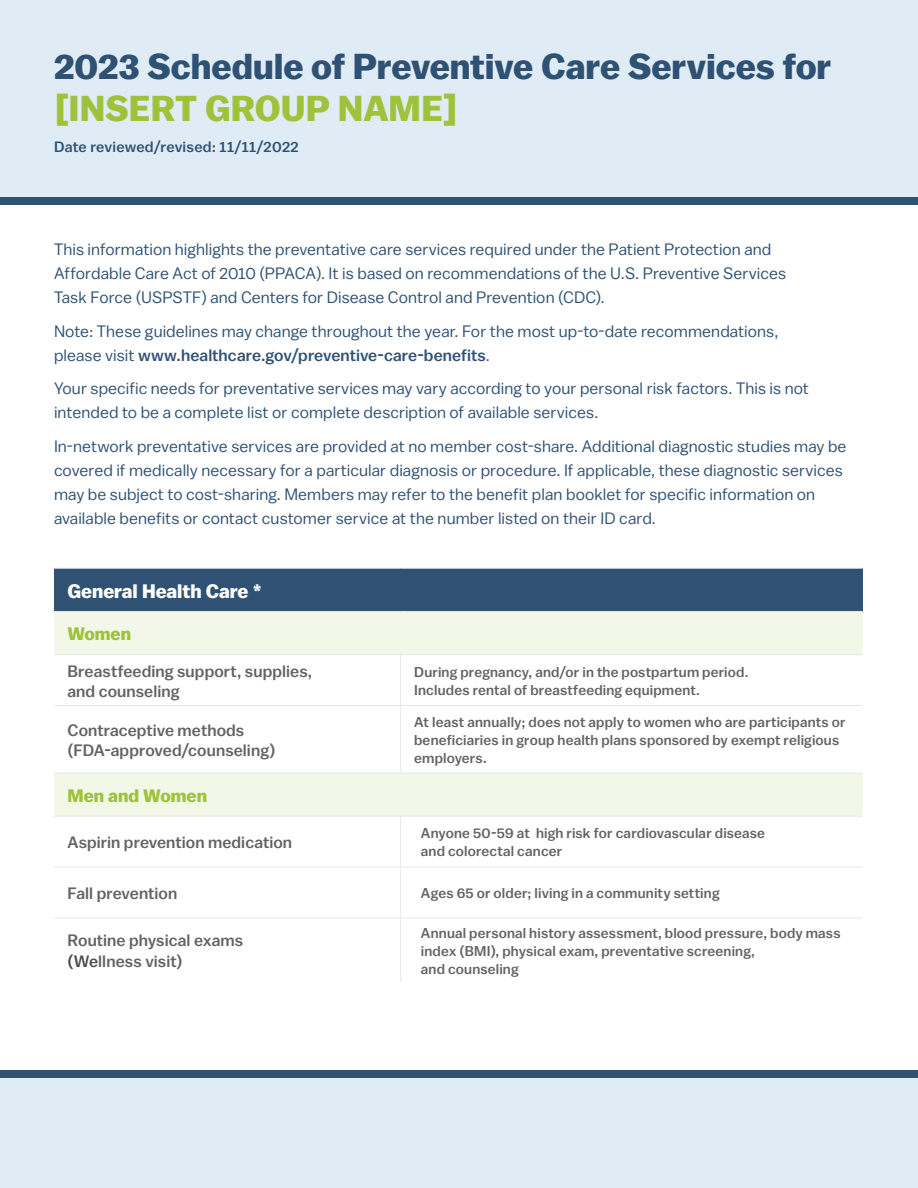
<style>
.page{position:relative;width:918px;height:1188px;background:#fff}
.page>*{position:absolute;margin:0;border:0;box-sizing:border-box;transform-origin:0 0}
.FAQ_Numbered_List{font:700 36px/42px "Balto";color:#2f5274}
.HB_Bullet_Copy{font:700 19.5px "Balto";color:#fff}
.HB_Bullet_Copy-2{font:700 18px "Balto";color:#9dc33b}
.Into_Paragraph{font:16.5px/24px "Balto";letter-spacing:.005em;color:#2f5274}
.HB_Bullet_Copy-3{font:500 16.5px/20.2px "Balto";letter-spacing:.005em;color:#636366}
.FAQ_Numbered_List-2{font:500 15px "Balto";letter-spacing:.015em;color:#2f5274}
.HB_Bullet_Copy-4{font:500 14.25px/18px "Balto";letter-spacing:.01em;color:#636366}
.s1{color:#9dc33b}
.s2{font-weight:500}
.s3{color:#4b4c4d}
</style>
<div class="page">
<div style="left:54px;top:568px;width:808px;height:43px;background:#2f5274"></div>
<svg style="left:54px;top:612px;width:808px;height:204px"></svg>
<hr style="left:54px;top:568px;width:347px;height:1px;background:#e6e7e9">
<hr style="left:401px;top:568px;width:461px;height:1px;background:#e6e7e9">
<hr style="left:54px;top:611px;width:347px;height:1px;background:#e6e7e9">
<hr style="left:401px;top:611px;width:461px;height:1px;background:#e6e7e9">
<hr style="left:54px;top:654px;width:347px;height:1px;background:#e6e7e9">
<hr style="left:401px;top:654px;width:461px;height:1px;background:#e6e7e9">
<hr style="left:400px;top:655px;width:1px;height:50px;background:#e6e7e9">
<hr style="left:54px;top:705px;width:347px;height:1px;background:#e6e7e9">
<hr style="left:401px;top:705px;width:461px;height:1px;background:#e6e7e9">
<hr style="left:400px;top:706px;width:1px;height:67px;background:#e6e7e9">
<hr style="left:54px;top:773px;width:347px;height:1px;background:#e6e7e9">
<hr style="left:401px;top:773px;width:461px;height:1px;background:#e6e7e9">
<hr style="left:54px;top:816px;width:347px;height:1px;background:#e6e7e9">
<hr style="left:401px;top:816px;width:461px;height:1px;background:#e6e7e9">
<hr style="left:400px;top:816px;width:1px;height:51px;background:#e6e7e9">
<hr style="left:54px;top:867px;width:347px;height:1px;background:#e6e7e9">
<hr style="left:401px;top:867px;width:461px;height:1px;background:#e6e7e9">
<hr style="left:400px;top:867px;width:1px;height:51px;background:#e6e7e9">
<hr style="left:54px;top:918px;width:347px;height:1px;background:#e6e7e9">
<hr style="left:401px;top:918px;width:461px;height:1px;background:#e6e7e9">
<hr style="left:400px;top:918px;width:1px;height:64px;background:#e6e7e9">
<div style="left:0;top:0;width:918px;height:198px;background:#dfecf5"></div>
<div style="left:0;top:1078px;width:918px;height:110px;background:#dfecf5"></div>
<div style="left:0;top:198px;width:918px;height:7px;background:#2f5274"></div>
<div style="left:0;top:1071px;width:918px;height:7px;background:#2f5274"></div>
<p class="FAQ_Numbered_List" style="left:54px;top:45px;width:779px">2023 Schedule of Preventive Care Services for <span class="s1">[INSERT GROUP NAME]</span></p>
<p class="FAQ_Numbered_List-2" style="left:54px;top:138px;width:246px">Date reviewed/revised: 11/11/2022</p>
<p class="Into_Paragraph" style="left:54px;top:237px;width:734px">This information highlights the preventative care services required under the Patient Protection and<br>Affordable Care Act of 2010 (PPACA). It is based on recommendations of the U.S. Preventive Services<br>Task Force (USPSTF) and Centers for Disease Control and Prevention (CDC).</p>
<p class="Into_Paragraph" style="left:54px;top:318px;width:726px">Note: These guidelines may change throughout the year. For the most up-to-date recommendations, please visit <span class="s2">www.healthcare.gov/preventive-care-benefits</span>.</p>
<p class="Into_Paragraph" style="left:54px;top:376px;width:757px">Your specific needs for preventative services may vary according to your personal risk factors. This is not intended to be a complete list or complete description of available services.</p>
<p class="Into_Paragraph" style="left:54px;top:434px;width:794px">In-network preventative services are provided at no member cost-share. Additional diagnostic studies may be covered if medically necessary for a particular diagnosis or procedure. If applicable, these diagnostic services may be subject to cost-sharing. Members may refer to the benefit plan booklet for specific information on available benefits or contact customer service at the number listed on their ID card.</p>
<p class="HB_Bullet_Copy" style="left:68px;top:579px;width:196px">General Health Care *</p>
<p class="HB_Bullet_Copy-2" style="left:68px;top:623px;width:65px">Women</p>
<p class="HB_Bullet_Copy-3" style="left:68px;top:660px;width:246px">Breastfeeding support, supplies, and counseling</p>
<p class="HB_Bullet_Copy-4" style="left:414px;top:663px;width:336px">During pregnancy, and/or in the postpartum period.<br>Includes rental of breastfeeding equipment.</p>
<p class="HB_Bullet_Copy-3" style="left:68px;top:720px;width:210px">Contraceptive methods (FDA-approved/counseling)</p>
<p class="HB_Bullet_Copy-4" style="left:414px;top:713px;width:433px">At least annually; does not apply to women who are participants or beneficiaries in group health plans sponsored by exempt religious employers.</p>
<p class="HB_Bullet_Copy-2" style="left:68px;top:785px;width:141px">Men and Women</p>
<p class="HB_Bullet_Copy-3" style="left:68px;top:832px;width:226px">Aspirin prevention medication</p>
<p class="HB_Bullet_Copy-4" style="left:421px;top:824px;width:346px">Anyone 50-59 at high risk for cardiovascular disease and colorectal cancer</p>
<p class="HB_Bullet_Copy-3" style="left:68px;top:883px;width:111px">Fall prevention</p>
<p class="HB_Bullet_Copy-4" style="left:421px;top:884px;width:300px">Ages 65 or older; living in a community setting</p>
<p class="HB_Bullet_Copy-3" style="left:68px;top:930px;width:177px">Routine physical exams</p>
<p class="HB_Bullet_Copy-3" style="left:68px;top:950px;width:117px"><span class="s3">(We</span>llness visit)</p>
<p class="HB_Bullet_Copy-4" style="left:421px;top:923px;width:421px">Annual personal history assessment, blood pressure, body mass index (BMI), physical exam, preventative screening,<br>and counseling</p>
</div>
